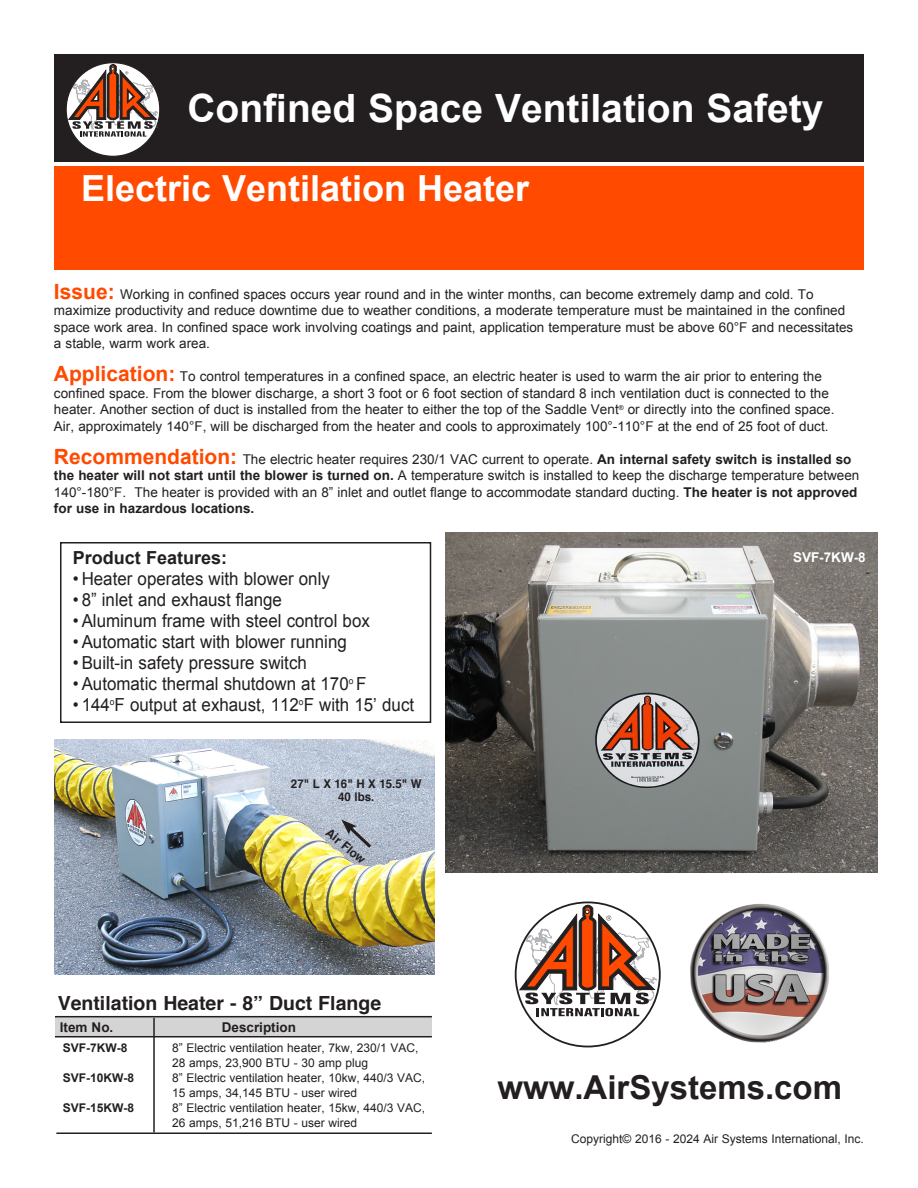
<style>
.page{position:relative;width:918px;height:1188px;background:#fff}
.page>*{position:absolute;margin:0;border:0;box-sizing:border-box;transform-origin:0 0}
.t1{font:700 39px "Arial";color:#fff}
.t2{font:700 36px "Arial";color:#fff}
.t3{font:700 33px "Arial";color:#231f20}
.t4{font:700 19.5px "Helvetica";color:#231f20}
.t5{font:18px "Arial";color:#231f20;scale:.94 1}
.t6{font:700 18px "Arial";color:#231f20}
.t7{font:13.5px/16.5px "Arial";color:#231f20}
.t8{font:700 13.5px "Arial";color:#231f20}
.t9{font:700 13.5px "Arial";color:#fff}
.t10{font:12px "Arial";color:#231f20}
.t11{font:700 12px "Arial";color:#231f20}
.t12{font:700 12px "Helvetica";color:#231f20;scale:.96 1}
.t13{font:700 12px "Helvetica";color:#231f20}
.s1{font-weight:700;font-size:21px;color:#ff4a00}
.s2{font-weight:700}
</style>
<div class="page">
<img style="left:54px;top:739px;width:381px;height:236px">
<img style="left:446px;top:532px;width:432px;height:340px">
<div style="left:60px;top:542px;width:371px;height:181px;border:2px solid #231f20"></div>
<div style="left:54px;top:166px;width:810px;height:104px;background:#ff4a00"></div>
<svg style="left:519px;top:904px;width:138px;height:112px"></svg>
<div style="left:54px;top:54px;width:810px;height:108px;background:#231f20"></div>
<div style="left:66px;top:63px;width:94px;height:93px;background:#fff;border-radius:50%"></div>
<svg style="left:68px;top:64px;width:90px;height:73px"></svg>
<svg style="left:341px;top:820px;width:33px;height:31px"></svg>
<div style="left:55px;top:1016px;width:377px;height:21px;background:#d4d4d4"></div>
<hr style="left:55px;top:1016px;width:377px;height:1px;background:#231f20">
<hr style="left:55px;top:1036px;width:377px;height:1px;background:#231f20">
<hr style="left:153px;top:1018px;width:2px;height:115px;background:#231f20">
<hr style="left:56px;top:1132px;width:376px;height:2px;background:#231f20">
<img style="left:690px;top:904px;width:139px;height:139px">
<p class="t1" style="left:187px;top:83px;width:638px">Confined Space Ventilation Safety</p>
<p class="t2" style="left:81px;top:165px;width:450px">Electric Ventilation Heater</p>
<p class="t7" style="left:54px;top:286px;width:761px"><span class="s1">Issue:</span> Working in confined spaces occurs year round and in the winter months, can become extremely damp and cold. To</p>
<p class="t7" style="left:54px;top:302px;width:801px">maximize productivity and reduce downtime due to weather conditions, a moderate temperature must be maintained in the confined space work area. In confined space work involving coatings and paint, application temperature must be above 60°F and necessitates a stable, warm work area.</p>
<p class="t7" style="left:54px;top:368px;width:769px"><span class="s1">Application:</span> To control temperatures in a confined space, an electric heater is used to warm the air prior to entering the</p>
<p class="t7" style="left:54px;top:385px;width:782px">confined space. From the blower discharge, a short 3 foot or 6 foot section of standard 8 inch ventilation duct is connected to the heater. Another section of duct is installed from the heater to either the top of the Saddle Vent<sup>®</sup> or directly into the confined space.</p>
<p class="t7" style="left:54px;top:418px;width:776px">Air, approximately 140°F, will be discharged from the heater and cools to approximately 100°-110°F at the end of 25 foot of duct.</p>
<p class="t7" style="left:54px;top:451px;width:807px"><span class="s1">Recommendation:</span> The electric heater requires 230/1 VAC current to operate. <span class="s2">An internal safety switch is installed so the heater will not start until the blower is turned on.</span> A temperature switch is installed to keep the discharge temperature between 140°-180°F. The heater is provided with an 8” inlet and outlet flange to accommodate standard ducting. <span class="s2">The heater is not approved for use in hazardous locations.</span></p>
<p class="t6" style="left:73px;top:546px;width:156px">Product Features:</p>
<p class="t9" style="left:793px;top:548px;width:74px">SVF-7KW-8</p>
<p class="t5" style="left:73px;top:567px;width:275px">• Heater operates with blower only</p>
<p class="t5" style="left:73px;top:588px;width:224px">• 8” inlet and exhaust flange</p>
<p class="t5" style="left:73px;top:609px;width:318px">• Aluminum frame with steel control box</p>
<p class="t5" style="left:73px;top:630px;width:293px">• Automatic start with blower running</p>
<p class="t5" style="left:73px;top:651px;width:251px">• Built-in safety pressure switch</p>
<p class="t5" style="left:73px;top:672px;width:314px">• Automatic thermal shutdown at 170<sup>o</sup> F</p>
<p class="t5" style="left:73px;top:693px;width:365px">• 144<sup>o</sup>F output at exhaust, 112<sup>o</sup>F with 15’ duct</p>
<p class="t12" style="left:291px;top:774px;width:138px">27" L X 16" H X 15.5" W</p>
<p class="t12" style="left:338px;top:787px;width:39px">40 lbs.</p>
<p class="t13" style="left:334px;top:823px;width:49px;rotate:40deg">Air Flow</p>
<p class="t4" style="left:58px;top:988px;width:325px">Ventilation Heater - 8” Duct Flange</p>
<p class="t8" style="left:60px;top:1019px;width:55px">Item No.</p>
<p class="t8" style="left:222px;top:1019px;width:76px">Description</p>
<p class="t11" style="left:63px;top:1040px;width:66px">SVF-7KW-8</p>
<p class="t10" style="left:172px;top:1040px;width:248px">8” Electric ventilation heater, 7kw, 230/1 VAC,</p>
<p class="t10" style="left:172px;top:1055px;width:197px">28 amps, 23,900 BTU - 30 amp plug</p>
<p class="t11" style="left:63px;top:1070px;width:73px">SVF-10KW-8</p>
<p class="t10" style="left:172px;top:1070px;width:254px">8” Electric ventilation heater, 10kw, 440/3 VAC,</p>
<p class="t10" style="left:172px;top:1085px;width:186px">15 amps, 34,145 BTU - user wired</p>
<p class="t11" style="left:63px;top:1100px;width:73px">SVF-15KW-8</p>
<p class="t10" style="left:172px;top:1100px;width:254px">8” Electric ventilation heater, 15kw, 440/3 VAC,</p>
<p class="t10" style="left:172px;top:1115px;width:186px">26 amps, 51,216 BTU - user wired</p>
<p class="t3" style="left:498px;top:1066px;width:346px">www.AirSystems.com</p>
<p class="t10" style="left:571px;top:1131px;width:294px">Copyright© 2016 - 2024 Air Systems International, Inc.</p>
</div>
